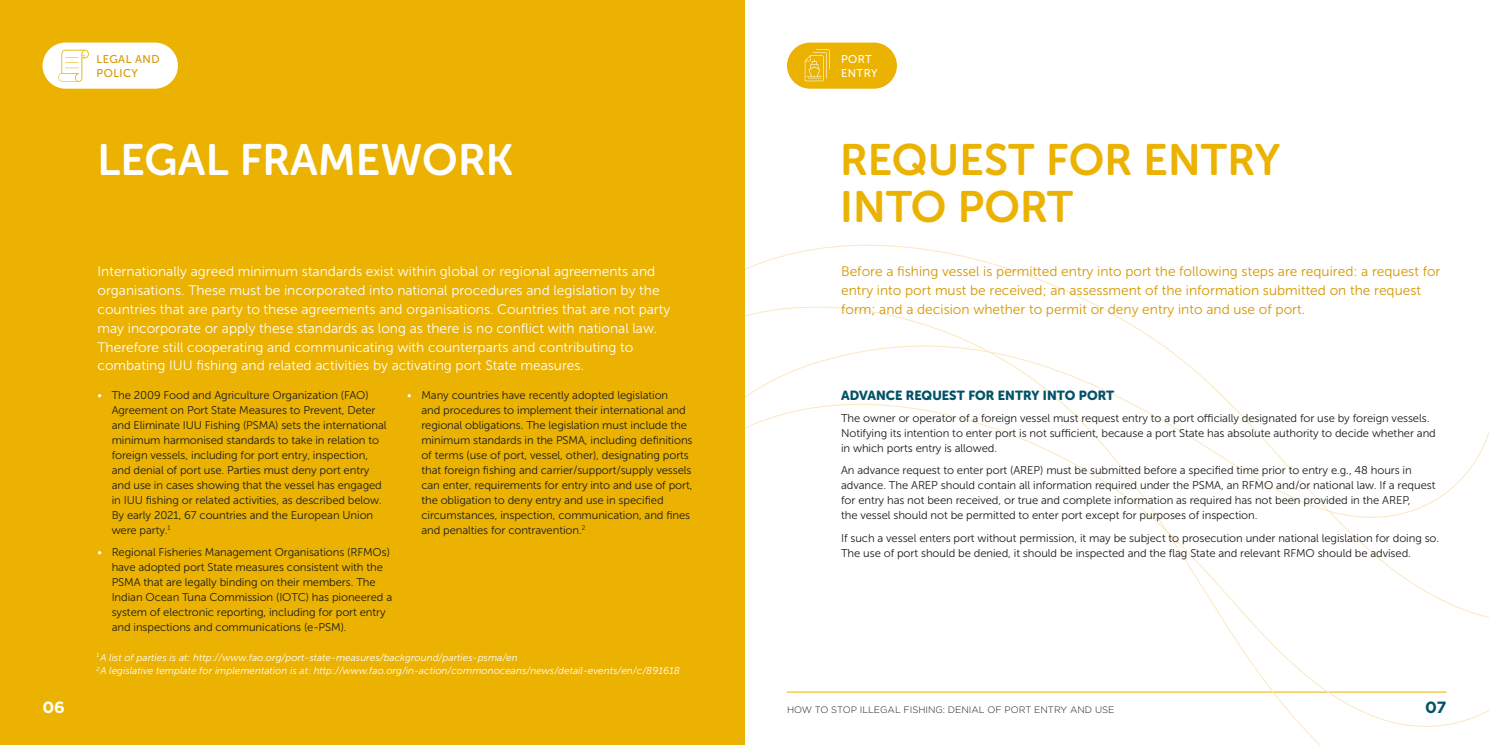
<style>
.page{position:relative;width:1489px;height:745px;background:#fff}
.page>*{position:absolute;margin:0;border:0;box-sizing:border-box;transform-origin:0 0}
.t1{font:43.75px/47.5px "Museo Sans Rounded 700";letter-spacing:.005em;color:#ebb202}
.t2{font:43.75px "Museo Sans Rounded 700";letter-spacing:.005em;color:#fff}
.t3{font:700 16.25px "Gotham";color:#035368}
.t4{font:700 16.25px "Gotham";color:#fff}
.t5{font:13.75px/18.8px "Museo Sans 300";color:#fff}
.t6{font:13.75px/18.8px "Museo Sans 300";color:#d59700}
.t7{font:13.12px "Museo Sans Rounded 900";letter-spacing:.005em;color:#035368}
.t8{font:11.25px/15px "Museo Sans 300";letter-spacing:-.01em;color:#1d1d1b}
.t9{font:11.25px/13.5px "Museo Sans Rounded 500";letter-spacing:.04em;color:#d59700}
.t10{font:11.25px/13.5px "Museo Sans Rounded 500";letter-spacing:.04em;color:#fff}
.t11{font:italic 10px/13.8px "Museo Sans 300";color:#fff}
.t12{font:300 9.38px "Gotham";color:#1d1d1b}
.s1{color:#fff}
</style>
<div class="page">
<div style="left:787px;top:43px;width:109px;height:46px;background:#ebb202;border-radius:23px"></div>
<svg style="left:744px;top:181px;width:744px;height:563px"></svg>
<div style="left:1337px;top:161px;width:151px;height:238px;background:#fff"></div>
<div style="left:0;top:0;width:744px;height:744px;background:#ebb202"></div>
<div style="left:43px;top:43px;width:135px;height:46px;background:#fff;border-radius:23px"></div>
<svg style="left:58px;top:50px;width:31px;height:32px"></svg>
<svg style="left:804px;top:49px;width:25px;height:32px"></svg>
<h2 class="t4" style="left:43px;top:696px;width:24px">06</h2>
<p class="t9" style="left:97px;top:53px;width:64px">LEGAL AND<br>POLICY</p>
<p class="t10" style="left:841px;top:53px;width:38px">PORT<br>ENTRY</p>
<h1 class="t2" style="left:97px;top:135px;width:417px">LEGAL FRAMEWORK</h1>
<p class="t5" style="left:97px;top:262px;width:574px">Internationally agreed minimum standards exist within global or regional agreements and organisations. These must be incorporated into national procedures and legislation by the countries that are party to these agreements and organisations. Countries that are not party may incorporate or apply these standards as long as there is no conflict with national law.<br>Therefore still cooperating and communicating with counterparts and contributing to combating IUU fishing and related activities by activating port State measures.</p>
<p class="t8" style="left:112px;top:387px;width:276px;text-indent:-14px"><span class="s1">•</span> The 2009 Food and Agriculture Organization (FAO)<br>Agreement on Port State Measures to Prevent, Deter and Eliminate IUU Fishing (PSMA) sets the international minimum harmonised standards to take in relation to foreign vessels, including for port entry, inspection, and denial of port use. Parties must deny port entry and use in cases showing that the vessel has engaged in IUU fishing or related activities, as described below.<br>By early 2021, 67 countries and the European Union were party.<sup>1</sup></p>
<p class="t8" style="left:112px;top:544px;width:282px;text-indent:-14px"><span class="s1">•</span> Regional Fisheries Management Organisations (RFMOs) have adopted port State measures consistent with the PSMA that are legally binding on their members. The Indian Ocean Tuna Commission (IOTC) has pioneered a system of electronic reporting, including for port entry and inspections and communications (e-PSM).</p>
<p class="t8" style="left:421px;top:387px;width:273px;text-indent:-14px"><span class="s1">•</span> Many countries have recently adopted legislation<br>and procedures to implement their international and regional obligations. The legislation must include the minimum standards in the PSMA, including definitions of terms (use of port, vessel, other), designating ports that foreign fishing and carrier/support/supply vessels can enter, requirements for entry into and use of port, the obligation to deny entry and use in specified circumstances, inspection, communication, and fines and penalties for contravention.<sup>2</sup></p>
<p class="t11" style="left:97px;top:650px;width:584px"><sup>1</sup> A list of parties is at: http://www.fao.org/port-state-measures/background/parties-psma/en<br><sup>2</sup>A legislative template for implementation is at: http://www.fao.org/in-action/commonoceans/news/detail-events/en/c/891618</p>
<h1 class="t1" style="left:840px;top:136px;width:441px">REQUEST FOR ENTRY<br>INTO PORT</h1>
<p class="t6" style="left:841px;top:262px;width:601px">Before a fishing vessel is permitted entry into port the following steps are required: a request for entry into port must be received; an assessment of the information submitted on the request form; and a decision whether to permit or deny entry into and use of port.</p>
<p class="t7" style="left:841px;top:388px;width:274px">ADVANCE REQUEST FOR ENTRY INTO PORT</p>
<p class="t8" style="left:841px;top:410px;width:596px">The owner or operator of a foreign vessel must request entry to a port officially designated for use by foreign vessels.<br>Notifying its intention to enter port is not sufficient, because a port State has absolute authority to decide whether and in which ports entry is allowed.</p>
<p class="t8" style="left:841px;top:462px;width:596px">An advance request to enter port (AREP) must be submitted before a specified time prior to entry e.g., 48 hours in advance. The AREP should contain all information required under the PSMA, an RFMO and/or national law. If a request for entry has not been received, or true and complete information as required has not been provided in the AREP,<br>the vessel should not be permitted to enter port except for purposes of inspection.</p>
<p class="t8" style="left:841px;top:530px;width:599px">If such a vessel enters port without permission, it may be subject to prosecution under national legislation for doing so.<br>The use of port should be denied, it should be inspected and the flag State and relevant RFMO should be advised.</p>
<p class="t12" style="left:787px;top:703px;width:329px">HOW TO STOP ILLEGAL FISHING: DENIAL OF PORT ENTRY AND USE</p>
<h2 class="t3" style="left:1424px;top:696px;width:23px">07</h2>
</div>
